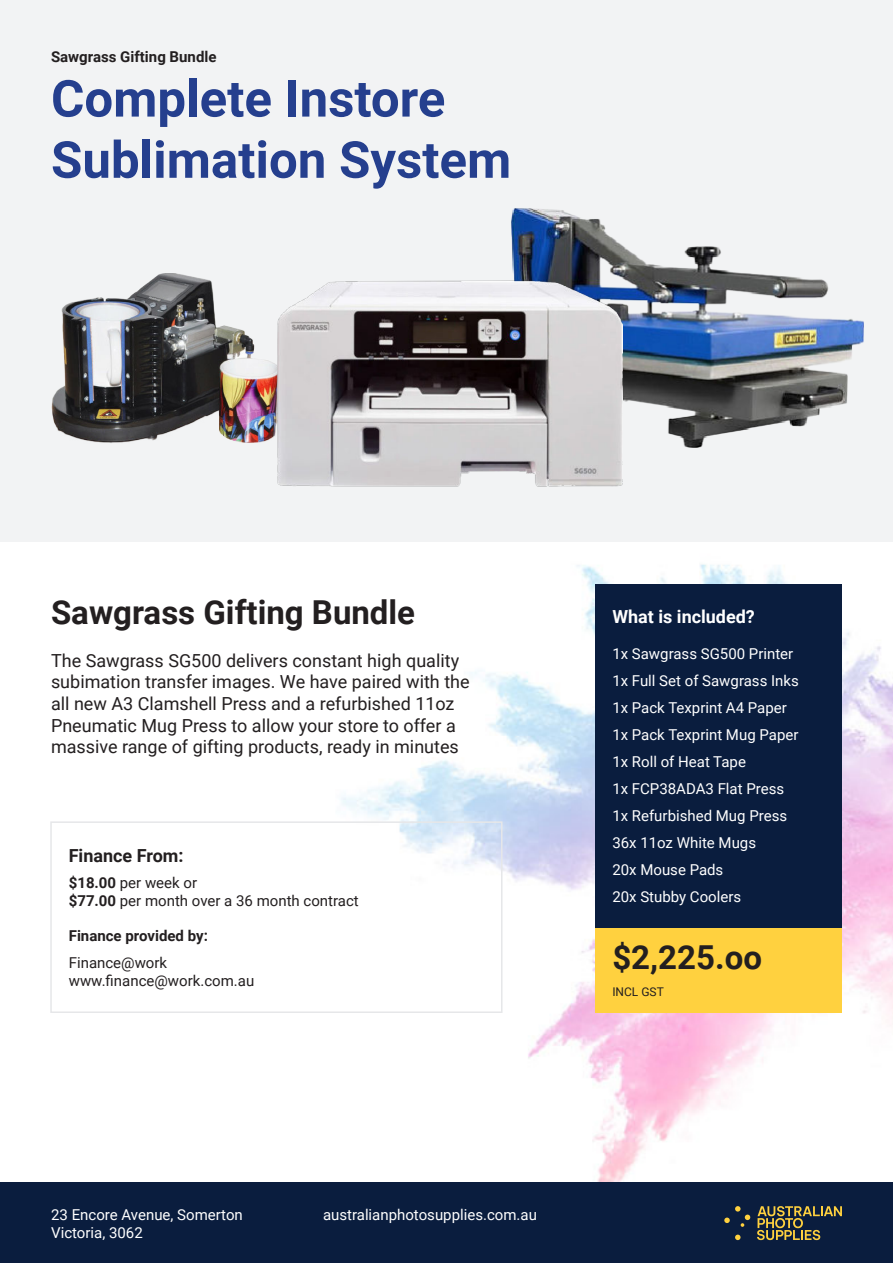
<style>
.page{position:relative;width:893px;height:1263px;background:#fff}
.page>*{position:absolute;margin:0;border:0;box-sizing:border-box;transform-origin:0 0}
.t1{font:700 51px/61.2px "Roboto";color:#253f8e}
.t2{font:700 33px "Roboto";color:#231f20}
.t3{font:18px/21.6px "Roboto";color:#231f20}
.t4{font:700 18px "Roboto";color:#fff}
.t5{font:700 18px "Roboto";color:#231f20}
.t6{font:15px/27px "Roboto";color:#fff}
.t7{font:15px/18px "Roboto";color:#231f20}
.t8{font:700 15px "Roboto";color:#231f20}
.t9{font:12px "Roboto";color:#231f20}
.s1{font-weight:700}
</style>
<div class="page">
<img style="left:315px;top:564px;width:578px;height:619px">
<div style="left:0;top:1183px;width:893px;height:80px;background:#0a1d3e"></div>
<div style="left:0;top:0;width:893px;height:541px;background:#f2f3f4"></div>
<img style="left:485px;top:208px;width:379px;height:240px">
<div style="left:50px;top:821px;width:452px;height:192px;border:2px solid #e6e7e9"></div>
<img style="left:51px;top:274px;width:224px;height:169px">
<img style="left:275px;top:281px;width:347px;height:206px">
<div style="left:595px;top:927px;width:247px;height:86px;background:#ffd13f"></div>
<div style="left:595px;top:584px;width:247px;height:343px;background:#0a1d3e"></div>
<svg style="left:757px;top:1206px;width:85px;height:34px"></svg>
<svg style="left:735px;top:1234px;width:5px;height:6px"></svg>
<svg style="left:724px;top:1206px;width:26px;height:21px"></svg>
<p class="t8" style="left:51px;top:50px;width:167px">Sawgrass Gifting Bundle</p>
<h1 class="t1" style="left:51px;top:70px;width:462px">Complete Instore<br>Sublimation System</h1>
<h2 class="t2" style="left:51px;top:597px;width:366px">Sawgrass Gifting Bundle</h2>
<p class="t3" style="left:51px;top:649px;width:420px">The Sawgrass SG500 delivers constant high quality subimation transfer images. We have paired with the all new A3 Clamshell Press and a refurbished 11oz Pneumatic Mug Press to allow your store to offer a massive range of gifting products, ready in minutes</p>
<p class="t5" style="left:69px;top:847px;width:116px">Finance From:</p>
<p class="t7" style="left:69px;top:875px;width:292px"><span class="s1">$18.00</span> per week or<br><span class="s1">$77.00</span> per month over a 36 month contract</p>
<p class="t8" style="left:69px;top:929px;width:141px">Finance provided by:</p>
<p class="t7" style="left:69px;top:955px;width:187px">Finance@work www.finance@work.com.au</p>
<p class="t4" style="left:612px;top:608px;width:144px">What is included?</p>
<p class="t6" style="left:612px;top:639px;width:188px">1x Sawgrass SG500 Printer<br>1x Full Set of Sawgrass Inks<br>1x Pack Texprint A4 Paper<br>1x Pack Texprint Mug Paper<br>1x Roll of Heat Tape<br>1x FCP38ADA3 Flat Press<br>1x Refurbished Mug Press<br>36x 11oz White Mugs<br>20x Mouse Pads<br>20x Stubby Coolers</p>
<h2 class="t2" style="left:612px;top:942px;width:151px">$2,225.oo</h2>
<p class="t9" style="left:612px;top:987px;width:53px">INCL GST</p>
<p class="t6" style="left:51px;top:1205px;width:193px;line-height:18px">23 Encore Avenue, Somerton<br>Victoria, 3062</p>
<p class="t6" style="left:323px;top:1200px;width:215px">australianphotosupplies.com.au</p>
</div>
